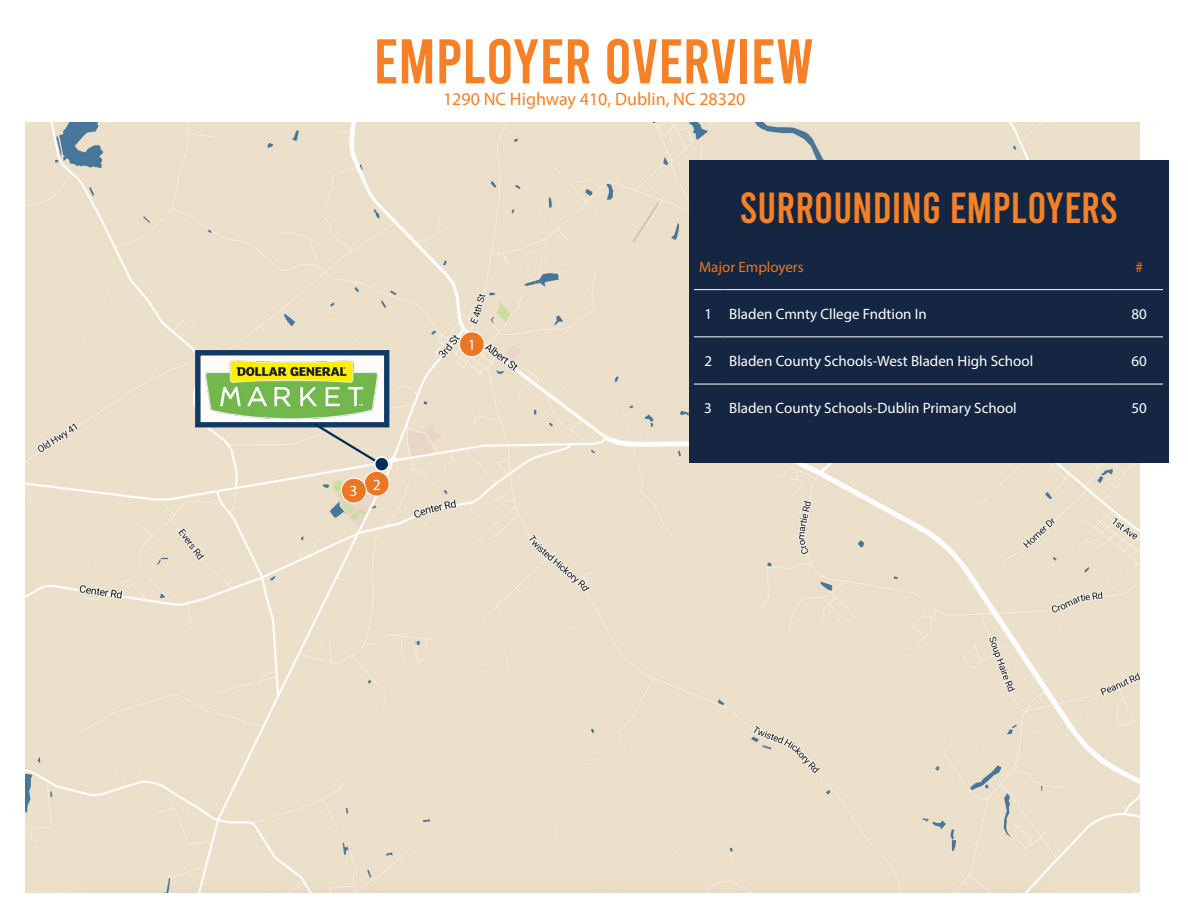
<style>
.page{position:relative;width:1188px;height:918px;background:#fff}
.page>*{position:absolute;margin:0;border:0;box-sizing:border-box;transform-origin:0 0}
.t1{font:63px "Bebas";color:#f58025}
.t2{font:43.5px "Bebas";color:#f58025}
.t3{font:18px "Myriad Pro";color:#f58025}
.t4{font:15.45px "Myriad Pro";color:#fff}
.t5{font:15px "Myriad Pro";color:#fff}
.t6{font:15px "Myriad Pro";color:#ec7624}
</style>
<div class="page">
<div style="left:26px;top:122px;width:1113px;height:770px;background:#ece0ca"></div>
<div style="left:196px;top:352px;width:193px;height:76px;background:#fff"></div>
<div style="left:195px;top:350px;width:194px;height:78px;border:5px solid #002d5b"></div>
<img style="left:204px;top:359px;width:175px;height:69px">
<svg style="left:311px;top:420px;width:79px;height:54px;background:#c8c6bd"></svg>
<div style="left:689px;top:160px;width:480px;height:302px;background:#142641"></div>
<svg style="left:694px;top:289px;width:29px;height:1px"></svg>
<hr style="left:723px;top:289px;width:392px;height:1px;background:#fff">
<hr style="left:1115px;top:289px;width:48px;height:1px;background:#fff">
<svg style="left:694px;top:337px;width:29px;height:1px"></svg>
<hr style="left:723px;top:337px;width:392px;height:1px;background:#fff">
<hr style="left:1115px;top:337px;width:48px;height:1px;background:#fff">
<svg style="left:694px;top:384px;width:29px;height:1px"></svg>
<hr style="left:723px;top:384px;width:392px;height:1px;background:#fff">
<hr style="left:1115px;top:384px;width:48px;height:1px;background:#fff">
<div style="left:459px;top:332px;width:25px;height:25px;background:#ec7624;border-radius:50%"></div>
<div style="left:459px;top:332px;width:26px;height:25px;border:1px solid #fff;border-radius:50%"></div>
<div style="left:364px;top:471px;width:25px;height:25px;background:#ec7624;border-radius:50%"></div>
<div style="left:364px;top:471px;width:25px;height:25px;border:1px solid #fff;border-radius:50%"></div>
<div style="left:341px;top:478px;width:25px;height:25px;background:#ec7624;border-radius:50%"></div>
<div style="left:341px;top:478px;width:26px;height:25px;border:1px solid #fff;border-radius:50%"></div>
<h1 class="t1" style="left:374px;top:30px;width:256px">EMPLOYER OVERVIE</h1>
<h1 class="t1" style="left:776px;top:30px;width:39px">W</h1>
<p class="t3" style="left:443px;top:88px;width:304px">1290 NC Highway 410, Dublin, NC 28320</p>
<p class="t4" style="left:350px;top:482px;width:9px">3</p>
<p class="t4" style="left:373px;top:475px;width:9px">2</p>
<p class="t4" style="left:468px;top:335px;width:9px">1</p>
<h2 class="t2" style="left:740px;top:186px;width:131px">SURROUNDING</h2>
<h2 class="t2" style="left:950px;top:186px;width:133px">EM PLOYERS</h2>
<p class="t6" style="left:699px;top:257px;width:106px">Major Employers</p>
<p class="t6" style="left:1136px;top:257px;width:9px">#</p>
<p class="t5" style="left:704px;top:305px;width:224px">1 Bladen Cmnty Cllege Fndtion In</p>
<p class="t5" style="left:1132px;top:305px;width:17px">80</p>
<p class="t5" style="left:704px;top:352px;width:330px">2 Bladen County Schools-West Bladen High School</p>
<p class="t5" style="left:1132px;top:352px;width:17px">60</p>
<p class="t5" style="left:704px;top:399px;width:314px">3 Bladen County Schools-Dublin Primary School</p>
<p class="t5" style="left:1132px;top:399px;width:17px">50</p>
</div>
